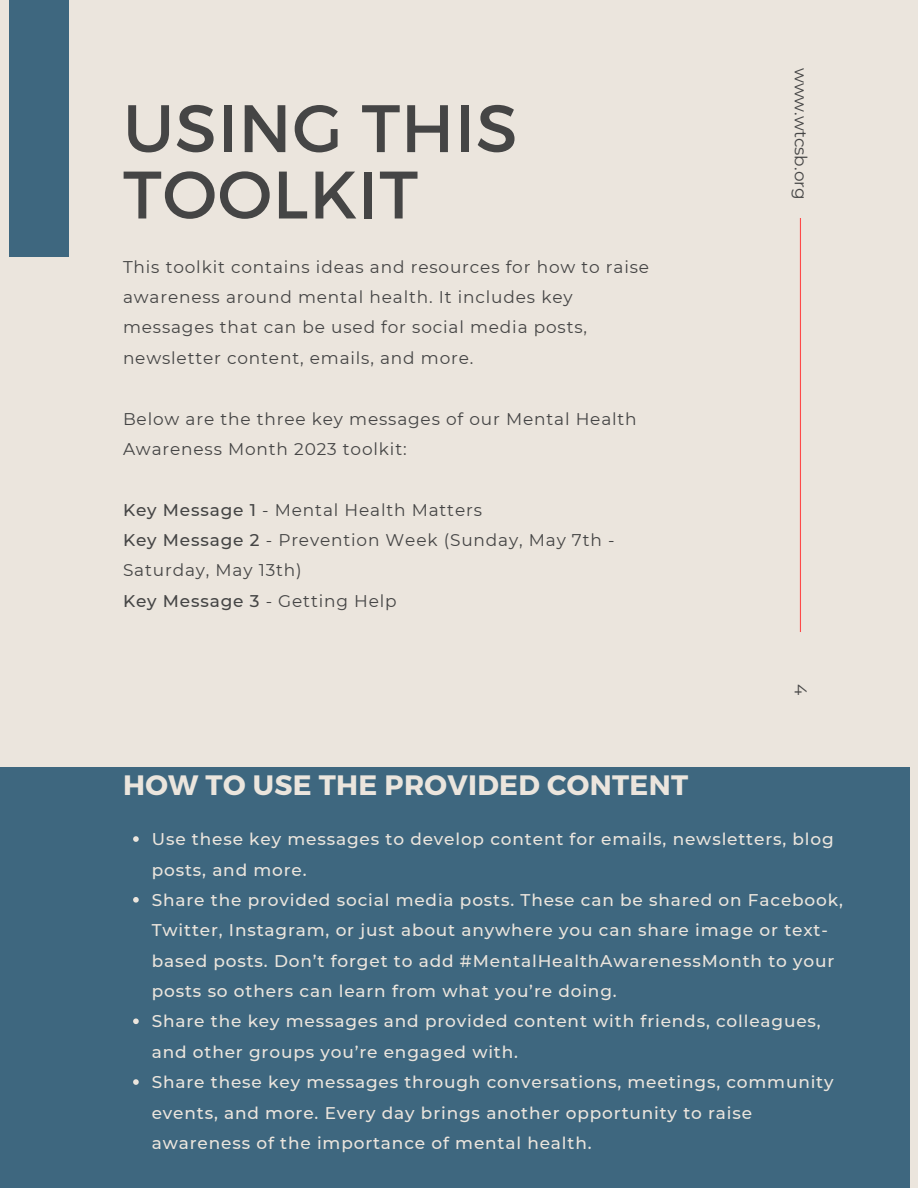
<style>
.page{position:relative;width:918px;height:1188px;background:#ebe5dd}
.page>*{position:absolute;margin:0;border:0;box-sizing:border-box;transform-origin:0 0}
.t1{font:67.05px/66.3px "Montserrat";letter-spacing:.01em;color:#454545}
.t2{font:700 28.05px "Montserrat";letter-spacing:.01em;color:#ebe5dd}
.t3{font:500 16.95px/30.3px "Montserrat";letter-spacing:.05em;color:#ebe5dd}
.t4{font:16.95px/30.3px "Montserrat";letter-spacing:.05em;color:#454545}
.t5{font:16.95px "Montserrat";color:#454545}
.s1{font-weight:500}
</style>
<div class="page">
<div style="left:0;top:767px;width:909px;height:421px;background:#3e677f"></div>
<div style="left:9px;top:0;width:60px;height:256px;background:#3e677f"></div>
<svg style="left:133px;top:836px;width:6px;height:6px"></svg>
<svg style="left:133px;top:897px;width:6px;height:6px"></svg>
<svg style="left:133px;top:1018px;width:6px;height:6px"></svg>
<svg style="left:133px;top:1079px;width:6px;height:6px"></svg>
<hr style="left:800px;top:218px;width:1px;height:414px;background:#fe4a49">
<h1 class="t1" style="left:123px;top:92px;width:396px">USING THIS<br>TOOLKIT</h1>
<p class="t4" style="left:123px;top:252px;width:528px">This toolkit contains ideas and resources for how to raise awareness around mental health. It includes key messages that can be used for social media posts, newsletter content, emails, and more.</p>
<p class="t4" style="left:123px;top:403px;width:515px">Below are the three key messages of our Mental Health<br>Awareness Month 2023 toolkit:</p>
<p class="t4" style="left:123px;top:495px;width:493px"><span class="s1">Key Message 1</span> - Mental Health Matters<br><span class="s1">Key Message 2</span> - Prevention Week (Sunday, May 7th - Saturday, May 13th)<br><span class="s1">Key Message 3</span> - Getting Help</p>
<h2 class="t2" style="left:123px;top:767px;width:567px">HOW TO USE THE PROVIDED CONTENT</h2>
<p class="t5" style="left:811px;top:68px;width:133px;rotate:90deg">www.wtcsb.org</p>
<p class="t4" style="left:816px;top:684px;width:13px;rotate:90deg">4</p>
<p class="t3" style="left:152px;top:824px;width:693px">Use these key messages to develop content for emails, newsletters, blog posts, and more.<br>Share the provided social media posts. These can be shared on Facebook, Twitter, Instagram, or just about anywhere you can share image or text&shy;based posts. Don’t forget to add #MentalHealthAwarenessMonth to your posts so others can learn from what you’re doing.<br>Share the key messages and provided content with friends, colleagues, and other groups you’re engaged with.<br>Share these key messages through conversations, meetings, community events, and more. Every day brings another opportunity to raise awareness of the importance of mental health.</p>
</div>
